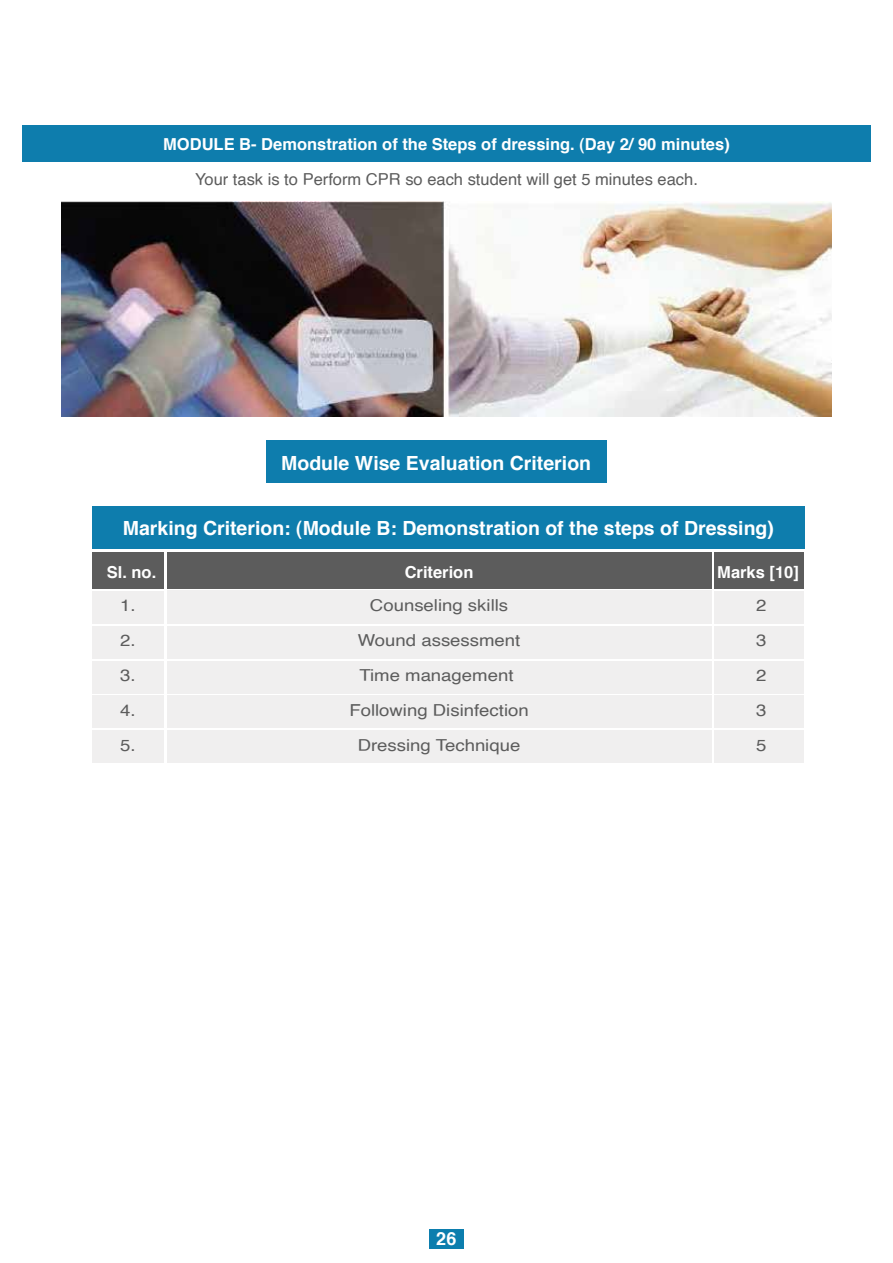
<style>
.page{position:relative;width:893px;height:1263px;background:#fff}
.page>*{position:absolute;margin:0;border:0;box-sizing:border-box;transform-origin:0 0}
.t1{font:700 19.5px "Helvetica";color:#fff}
.t2{font:700 18px "Helvetica";color:#fff}
.t3{font:16.5px "Helvetica";color:#5c5c5c;scale:1.13 1}
.t4{font:700 16.5px "Helvetica";color:#fff}
.t5{font:16.5px "Helvetica";color:#5c5c5c}
</style>
<div class="page">
<div style="left:22px;top:125px;width:849px;height:37px;background:#0e7dad"></div>
<img style="left:61px;top:202px;width:770px;height:215px">
<div style="left:266px;top:440px;width:341px;height:43px;background:#0e7dad"></div>
<div style="left:92px;top:506px;width:713px;height:43px;background:#0e7dad"></div>
<div style="left:92px;top:552px;width:72px;height:36px;background:#5c5c5c"></div>
<div style="left:167px;top:552px;width:544px;height:36px;background:#5c5c5c"></div>
<div style="left:92px;top:591px;width:72px;height:33px;background:#f0efef"></div>
<div style="left:167px;top:591px;width:544px;height:33px;background:#f0efef"></div>
<div style="left:714px;top:552px;width:90px;height:36px;background:#5c5c5c"></div>
<div style="left:714px;top:591px;width:90px;height:33px;background:#f0efef"></div>
<div style="left:92px;top:626px;width:72px;height:32px;background:#f0efef"></div>
<div style="left:167px;top:626px;width:544px;height:33px;background:#f0efef"></div>
<div style="left:714px;top:626px;width:90px;height:32px;background:#f0efef"></div>
<div style="left:92px;top:661px;width:72px;height:32px;background:#f0efef"></div>
<div style="left:167px;top:661px;width:544px;height:32px;background:#f0efef"></div>
<div style="left:714px;top:661px;width:90px;height:32px;background:#f0efef"></div>
<div style="left:92px;top:696px;width:72px;height:32px;background:#f0efef"></div>
<div style="left:167px;top:696px;width:544px;height:32px;background:#f0efef"></div>
<div style="left:714px;top:696px;width:90px;height:32px;background:#f0efef"></div>
<div style="left:92px;top:730px;width:72px;height:33px;background:#f0efef"></div>
<div style="left:167px;top:730px;width:544px;height:33px;background:#f0efef"></div>
<div style="left:714px;top:730px;width:90px;height:33px;background:#f0efef"></div>
<div style="left:429px;top:1229px;width:34px;height:20px;background:#0c7eae"></div>
<p class="t4" style="left:163px;top:133px;width:568px">MODULE B- Demonstration of the Steps of dressing. (Day 2/ 90 minutes)</p>
<p class="t5" style="left:195px;top:167px;width:504px">Your task is to Perform CPR so each student will get 5 minutes each.</p>
<p class="t1" style="left:281px;top:451px;width:311px">Module Wise Evaluation Criterion</p>
<p class="t1" style="left:123px;top:515px;width:653px">Marking Criterion: (Module B: Demonstration of the steps of Dressing)</p>
<p class="t4" style="left:107px;top:562px;width:51px">Sl. no.</p>
<p class="t4" style="left:405px;top:562px;width:70px">Criterion</p>
<p class="t4" style="left:717px;top:562px;width:83px">Marks [10]</p>
<p class="t3" style="left:120px;top:592px;width:15px">1.</p>
<p class="t3" style="left:370px;top:592px;width:124px">Counseling skills</p>
<p class="t3" style="left:756px;top:592px;width:11px">2</p>
<p class="t3" style="left:120px;top:628px;width:15px">2.</p>
<p class="t3" style="left:358px;top:628px;width:145px">Wound assessment</p>
<p class="t3" style="left:756px;top:628px;width:11px">3</p>
<p class="t3" style="left:120px;top:663px;width:15px">3.</p>
<p class="t3" style="left:359px;top:663px;width:138px">Time management</p>
<p class="t3" style="left:756px;top:663px;width:11px">2</p>
<p class="t3" style="left:120px;top:697px;width:15px">4.</p>
<p class="t3" style="left:349px;top:697px;width:160px">Following Disinfection</p>
<p class="t3" style="left:756px;top:697px;width:11px">3</p>
<p class="t3" style="left:120px;top:732px;width:15px">5.</p>
<p class="t3" style="left:358px;top:732px;width:145px">Dressing Technique</p>
<p class="t3" style="left:756px;top:732px;width:11px">5</p>
<p class="t2" style="left:436px;top:1227px;width:22px">26</p>
</div>
